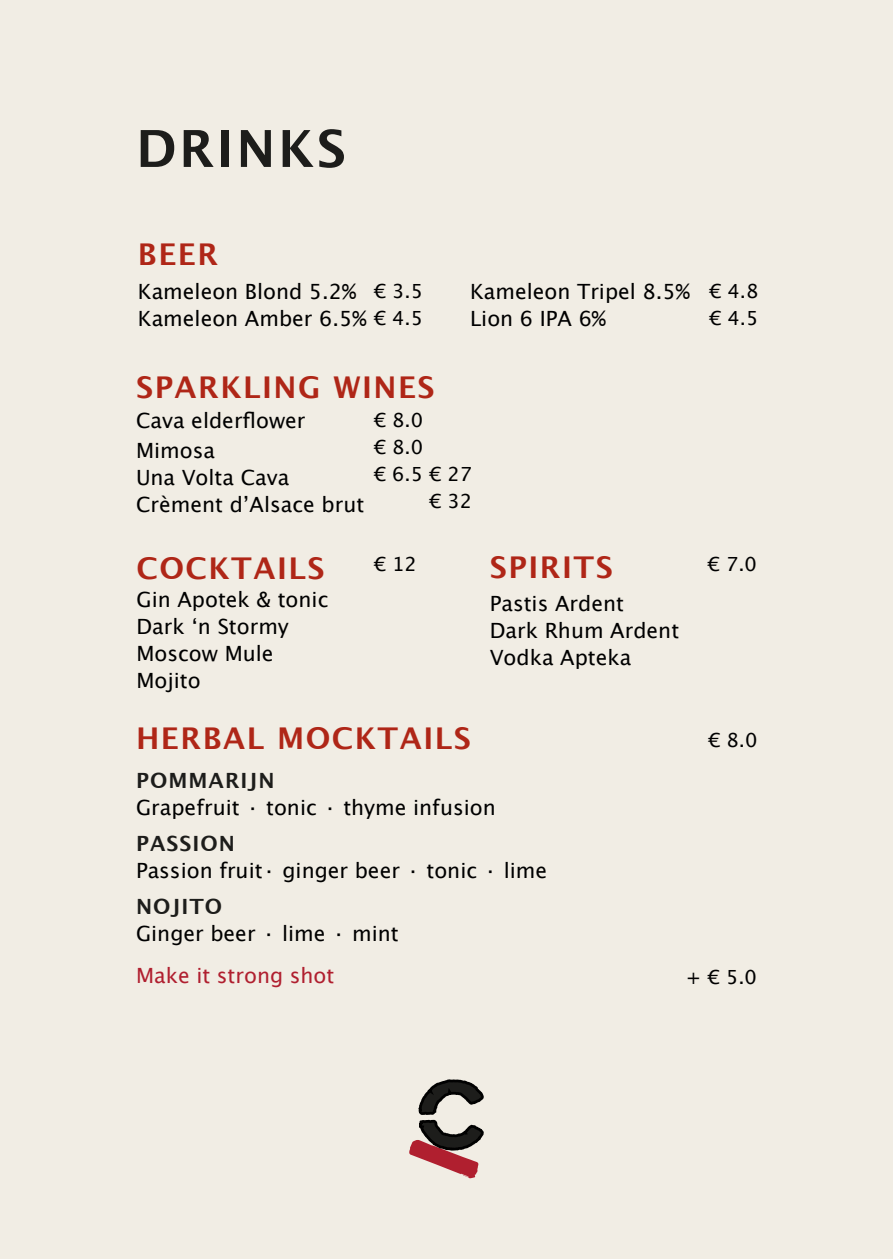
<style>
.page{position:relative;width:893px;height:1259px;background:#f1ede4}
.page>*{position:absolute;margin:0;border:0;box-sizing:border-box;transform-origin:0 0}
.t1{font:700 51px "Lucida Grande";letter-spacing:.05em;color:#1d1d1b}
.t2{font:700 30px "Lucida Grande";letter-spacing:.05em;color:#af2617}
.t3{font:21px/27px "Lucida Grande";color:#000}
.t4{font:700 21px "Lucida Grande";letter-spacing:.05em;color:#1d1d1b}
.t5{font:21px "Lucida Grande";color:#b01f2f}
.t6{font:19.5px/27px "Lucida Grande";color:#000}
.s1{font-size:19.5px}
</style>
<div class="page">
<svg style="left:409px;top:1079px;width:75px;height:99px"></svg>
<h1 class="t1" style="left:136px;top:127px;width:211px">DRINKS</h1>
<h2 class="t2" style="left:138px;top:241px;width:82px">BEER</h2>
<p class="t3" style="left:138px;top:280px;width:287px">Kameleon Blond 5.2%<br>Kameleon Amber 6.5% <span class="s1">€ 4.5</span></p>
<p class="t3" style="left:470px;top:280px;width:221px">Kameleon Tripel 8.5%<br>Lion 6 IPA 6%</p>
<p class="t6" style="left:374px;top:279px;width:51px">€ 3.5</p>
<p class="t6" style="left:709px;top:279px;width:51px">€ 4.8 € 4.5</p>
<h2 class="t2" style="left:136px;top:375px;width:300px">SPARKLING WINES</h2>
<p class="t3" style="left:136px;top:407px;width:171px;line-height:30px">Cava elderflower<br>Mimosa</p>
<p class="t3" style="left:136px;top:466px;width:230px">Una Volta Cava<br>Crèment dʼAlsace brut</p>
<p class="t6" style="left:374px;top:462px;width:100px;text-align:right">€ 6.5 € 27 € 32</p>
<p class="t6" style="left:374px;top:408px;width:51px">€ 8.0 € 8.0</p>
<h2 class="t2" style="left:136px;top:555px;width:190px">COCKTAILS</h2>
<p class="t3" style="left:136px;top:587px;width:193px">Gin Apotek &amp; tonic<br>Dark ʻn Stormy<br>Moscow Mule<br>Mojito</p>
<p class="t6" style="left:374px;top:552px;width:45px">€ 12</p>
<h2 class="t2" style="left:490px;top:555px;width:124px">SPIRITS</h2>
<p class="t3" style="left:490px;top:591px;width:191px">Pastis Ardent<br>Dark Rhum Ardent<br>Vodka Apteka</p>
<p class="t6" style="left:708px;top:552px;width:51px">€ 7.0</p>
<h2 class="t2" style="left:136px;top:726px;width:336px">HERBAL MOCKTAILS</h2>
<p class="t4" style="left:136px;top:771px;width:140px">POMMARIJN</p>
<p class="t3" style="left:136px;top:795px;width:361px">Grapefruit ∙ tonic ∙ thyme infusion</p>
<p class="t4" style="left:136px;top:834px;width:101px">PASSION</p>
<p class="t3" style="left:136px;top:858px;width:413px">Passion fruit∙ ginger beer ∙ tonic ∙ lime</p>
<p class="t4" style="left:136px;top:897px;width:88px">NOJITO</p>
<p class="t3" style="left:136px;top:921px;width:264px">Ginger beer ∙ lime ∙ mint</p>
<p class="t5" style="left:136px;top:966px;width:200px">Make it strong shot</p>
<p class="t6" style="left:708px;top:728px;width:51px">€ 8.0</p>
<p class="t6" style="left:686px;top:964px;width:72px">+ € 5.0</p>
</div>
